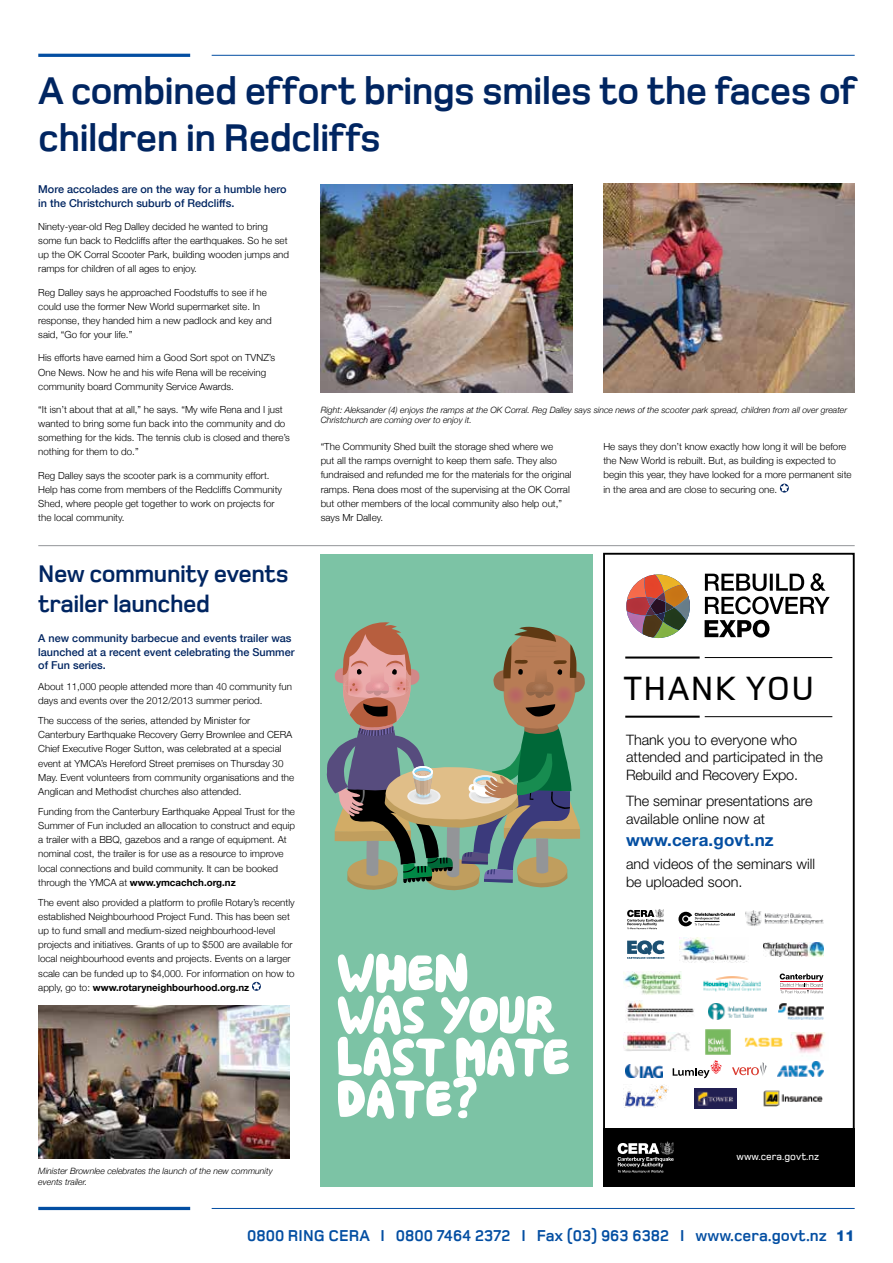
<style>
.page{position:relative;width:893px;height:1263px;background:#fff}
.page>*{position:absolute;margin:0;border:0;box-sizing:border-box;transform-origin:0 0}
.t1{font:700 39.75px/47.7px "Foundry Monoline";letter-spacing:-.02em;color:#002561}
.t2{font:500 34.65px "Foundry Monoline";color:#000}
.t3{font:700 24.75px/29.7px "Foundry Monoline";letter-spacing:-.02em;color:#002561}
.t4{font:700 16.95px "Helvetica Neue LT Std";letter-spacing:.01em;color:#034ea2}
.t5{font:700 16.2px "Foundry Monoline";color:#034ea2}
.t6{font:300 14.4px/17.9px "Helvetica Neue LT Std";color:#000}
.t7{font:500 10.8px/13.6px "Helvetica Neue";color:#002561}
.t8{font:500 10.5px "Foundry Monoline";color:#fff}
.t9{font:300 9.75px/14.1px "Helvetica Neue";color:#000}
.t10{font:italic 300 8.7px/10.5px "Helvetica Neue";color:#000}
.s1{font-weight:700}
.s2{font-family:"Helvetica Neue LT Std";font-weight:800;font-size:15.15px}
</style>
<div class="page">
<hr style="left:38px;top:1207px;width:152px;height:3px;background:#034ea2">
<hr style="left:212px;top:1208px;width:643px;height:1px;background:#034ea2">
<hr style="left:38px;top:54px;width:152px;height:3px;background:#034ea2">
<hr style="left:212px;top:55px;width:643px;height:1px;background:#034ea2">
<hr style="left:38px;top:545px;width:817px;height:1px;background:#939598">
<img style="left:603px;top:183px;width:252px;height:209px">
<img style="left:38px;top:1005px;width:252px;height:153px">
<img style="left:321px;top:185px;width:251px;height:207px">
<div style="left:603px;top:1128px;width:252px;height:58px;background:#000"></div>
<div style="left:603px;top:553px;width:252px;height:633px;border:2px solid #000"></div>
<svg style="left:626px;top:574px;width:64px;height:65px"></svg>
<svg style="left:705px;top:620px;width:64px;height:17px"></svg>
<svg style="left:705px;top:573px;width:125px;height:41px"></svg>
<hr style="left:625px;top:716px;width:75px;height:2px;background:#000">
<hr style="left:705px;top:716px;width:127px;height:1px;background:#000">
<hr style="left:625px;top:656px;width:75px;height:2px;background:#000">
<hr style="left:705px;top:657px;width:127px;height:1px;background:#000">
<img style="left:791px;top:1032px;width:34px;height:21px">
<img style="left:703px;top:976px;width:58px;height:16px">
<img style="left:625px;top:1065px;width:37px;height:12px">
<img style="left:705px;top:1029px;width:26px;height:26px">
<svg style="left:673px;top:1060px;width:48px;height:18px"></svg>
<img style="left:624px;top:1032px;width:66px;height:19px">
<img style="left:626px;top:1000px;width:68px;height:21px">
<img style="left:777px;top:1062px;width:46px;height:14px">
<img style="left:624px;top:1085px;width:45px;height:23px">
<img style="left:763px;top:1090px;width:60px;height:17px">
<img style="left:779px;top:1003px;width:44px;height:16px">
<img style="left:695px;top:1088px;width:42px;height:21px">
<img style="left:680px;top:937px;width:69px;height:25px">
<img style="left:624px;top:972px;width:58px;height:23px">
<img style="left:764px;top:942px;width:59px;height:15px">
<svg style="left:627px;top:940px;width:37px;height:19px"></svg>
<svg style="left:678px;top:912px;width:57px;height:14px"></svg>
<svg style="left:627px;top:909px;width:37px;height:20px"></svg>
<img style="left:745px;top:910px;width:79px;height:16px">
<svg style="left:732px;top:1062px;width:35px;height:14px"></svg>
<img style="left:708px;top:1003px;width:58px;height:16px">
<svg style="left:618px;top:1141px;width:56px;height:31px"></svg>
<img style="left:744px;top:1037px;width:39px;height:10px">
<svg style="left:780px;top:973px;width:43px;height:20px"></svg>
<svg style="left:780px;top:484px;width:9px;height:9px"></svg>
<div style="left:320px;top:554px;width:273px;height:632px;background:#7cc3a5"></div>
<svg style="left:252px;top:982px;width:9px;height:9px"></svg>
<svg style="left:338px;top:953px;width:231px;height:166px"></svg>
<svg style="left:327px;top:622px;width:258px;height:268px"></svg>
<img style="left:533px;top:684px;width:14px;height:7px">
<h1 class="t1" style="left:38px;top:67px;width:821px">A combined effort brings smiles to the faces of children in Redcliffs</h1>
<p class="t7" style="left:38px;top:182px;width:250px">More accolades are on the way for a humble hero in the Christchurch suburb of Redcliffs.</p>
<p class="t9" style="left:38px;top:219px;width:252px">Ninety-year-old Reg Dalley decided he wanted to bring some fun back to Redcliffs after the earthquakes. So he set up the OK Corral Scooter Park, building wooden jumps and ramps for children of all ages to enjoy.</p>
<p class="t9" style="left:38px;top:285px;width:235px">Reg Dalley says he approached Foodstuffs to see if he could use the former New World supermarket site. In response, they handed him a new padlock and key and said, “Go for your life.”</p>
<p class="t9" style="left:38px;top:350px;width:238px">His efforts have earned him a Good Sort spot on TVNZ’s<br>One News. Now he and his wife Rena will be receiving community board Community Service Awards.</p>
<p class="t9" style="left:38px;top:402px;width:253px">“It isn’t about that at all,” he says. “My wife Rena and I just wanted to bring some fun back into the community and do something for the kids. The tennis club is closed and there’s nothing for them to do.”</p>
<p class="t9" style="left:38px;top:468px;width:245px">Reg Dalley says the scooter park is a community effort.<br>Help has come from members of the Redcliffs Community Shed, where people get together to work on projects for the local community.</p>
<p class="t10" style="left:321px;top:404px;width:528px">Right: Aleksander (4) enjoys the ramps at the OK Corral. Reg Dalley says since news of the scooter park spread, children from all over greater<br>Christchurch are coming over to enjoy it.</p>
<p class="t9" style="left:321px;top:439px;width:252px">“The Community Shed built the storage shed where we<br>put all the ramps overnight to keep them safe. They also fundraised and refunded me for the materials for the original ramps. Rena does most of the supervising at the OK Corral but other members of the local community also help out,” says Mr Dalley.</p>
<p class="t9" style="left:603px;top:439px;width:250px">He says they don’t know exactly how long it will be before the New World is rebuilt. But, as building is expected to begin this year, they have looked for a more permanent site in the area and are close to securing one.</p>
<h3 class="t3" style="left:38px;top:560px;width:252px">New community events trailer launched</h3>
<p class="t7" style="left:38px;top:631px;width:258px">A new community barbecue and events trailer was launched at a recent event celebrating the Summer of Fun series.</p>
<p class="t9" style="left:38px;top:679px;width:255px">About 11,000 people attended more than 40 community fun days and events over the 2012/2013 summer period.</p>
<p class="t9" style="left:38px;top:713px;width:257px">The success of the series, attended by Minister for Canterbury Earthquake Recovery Gerry Brownlee and CERA Chief Executive Roger Sutton, was celebrated at a special event at YMCA’s Hereford Street premises on Thursday 30<br>May. Event volunteers from community organisations and the Anglican and Methodist churches also attended.</p>
<p class="t9" style="left:38px;top:804px;width:258px">Funding from the Canterbury Earthquake Appeal Trust for the Summer of Fun included an allocation to construct and equip a trailer with a BBQ, gazebos and a range of equipment. At nominal cost, the trailer is for use as a resource to improve local connections and build community. It can be booked through the YMCA at <span class="s1">www.ymcachch.org.nz</span></p>
<p class="t9" style="left:38px;top:895px;width:258px">The event also provided a platform to profile Rotary’s recently established Neighbourhood Project Fund. This has been set up to fund small and medium-sized neighbourhood-level projects and initiatives. Grants of up to $500 are available for local neighbourhood events and projects. Events on a larger scale can be funded up to $4,000. For information on how to apply, go to: <span class="s1">www.rotaryneighbourhood.org.nz</span></p>
<p class="t10" style="left:38px;top:1166px;width:236px">Minister Brownlee celebrates the launch of the new community events trailer.</p>
<h2 class="t2" style="left:623px;top:670px;width:43px">Than</h2>
<h2 class="t2" style="left:715px;top:670px;width:55px">k you</h2>
<h3 class="t6" style="left:626px;top:730px;width:198px">Thank you to everyone who attended and participated in the<br>Rebuild and Recovery Expo.</h3>
<h3 class="t6" style="left:626px;top:791px;width:188px">The seminar presentations are available online now at</h3>
<h3 class="t4" style="left:626px;top:830px;width:149px">www.cera.govt.nz</h3>
<h3 class="t6" style="left:626px;top:855px;width:190px">and videos of the seminars will be uploaded soon.</h3>
<p class="t8" style="left:737px;top:1151px;width:84px">www.cera.govt.nz</p>
<h3 class="t5" style="left:247px;top:1227px;width:609px">0800 RING CERA I 0800 7464 2372 I Fax (03) 963 6382 I www.cera.govt.nz <span class="s2">11</span></h3>
</div>
